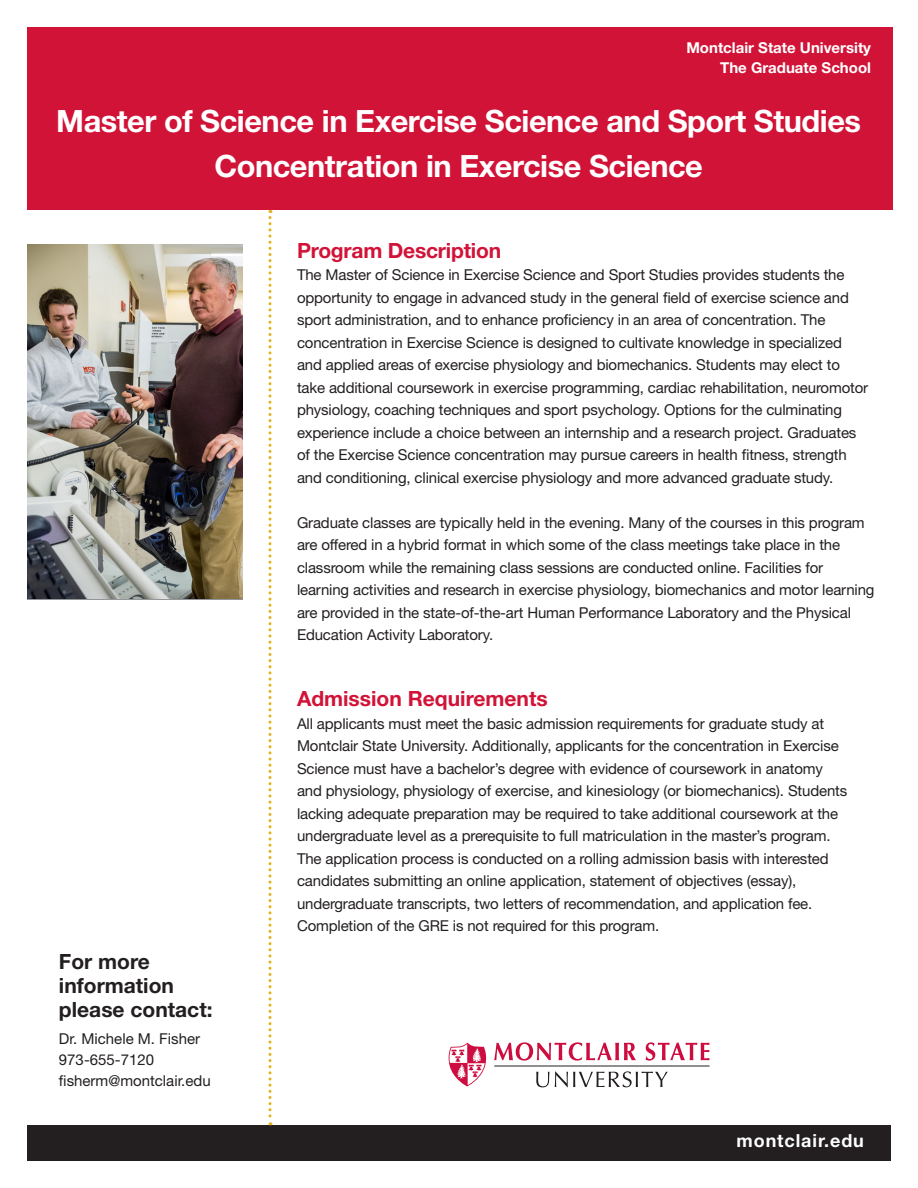
<style>
.page{position:relative;width:918px;height:1188px;background:#fff}
.page>*{position:absolute;margin:0;border:0;box-sizing:border-box;transform-origin:0 0}
.t1{font:700 30.75px/45px "Helvetica Neue LT Pro";letter-spacing:-.015em;color:#fff;text-align:center}
.red_subheads{font:700 21px "Helvetica Neue LT Pro";color:#d11337}
.t2{font:700 21px/24px "Helvetica Neue LT Pro";color:#231f20}
.t3{font:700 18px "Helvetica Neue LT Pro";letter-spacing:.05em;color:#fff}
.t4{font:15px/22.5px "Helvetica Neue LT Pro";letter-spacing:-.01em;color:#231f20}
.t5{font:700 15px "Helvetica Neue LT Pro";color:#fff}
</style>
<div class="page">
<div style="left:27px;top:1126px;width:864px;height:35px;background:#231f20"></div>
<div style="left:27px;top:28px;width:865px;height:182px;background:#d11337"></div>
<svg style="left:268px;top:210px;width:4px;height:915px"></svg>
<svg style="left:449px;top:1043px;width:37px;height:43px"></svg>
<svg style="left:494px;top:1042px;width:142px;height:19px"></svg>
<svg style="left:646px;top:1042px;width:63px;height:19px"></svg>
<svg style="left:536px;top:1072px;width:13px;height:15px"></svg>
<svg style="left:555px;top:1071px;width:113px;height:16px"></svg>
<hr style="left:494px;top:1066px;width:216px;height:1px;background:#231f20">
<img style="left:27px;top:244px;width:216px;height:355px">
<p class="t5" style="left:686px;top:39px;width:186px">Montclair State University</p>
<p class="t5" style="left:720px;top:58px;width:152px">The Graduate School</p>
<p class="t1" style="left:56px;top:98px;width:806px">Master of Science in Exercise Science and Sport Studies<br>Concentration in Exercise Science</p>
<p class="red_subheads" style="left:297px;top:238px;width:206px">Program Description</p>
<p class="t4" style="left:297px;top:264px;width:573px">The Master of Science in Exercise Science and Sport Studies provides students the opportunity to engage in advanced study in the general field of exercise science and sport administration, and to enhance proficiency in an area of concentration. The concentration in Exercise Science is designed to cultivate knowledge in specialized and applied areas of exercise physiology and biomechanics. Students may elect to take additional coursework in exercise programming, cardiac rehabilitation, neuromotor physiology, coaching techniques and sport psychology. Options for the culminating experience include a choice between an internship and a research project. Graduates of the Exercise Science concentration may pursue careers in health fitness, strength and conditioning, clinical exercise physiology and more advanced graduate study.</p>
<p class="t4" style="left:297px;top:511px;width:579px">Graduate classes are typically held in the evening. Many of the courses in this program are offered in a hybrid format in which some of the class meetings take place in the classroom while the remaining class sessions are conducted online. Facilities for learning activities and research in exercise physiology, biomechanics and motor learning are provided in the state-of-the-art Human Performance Laboratory and the Physical Education Activity Laboratory.</p>
<p class="t2" style="left:59px;top:949px;width:155px">For more information please contact:</p>
<p class="t4" style="left:59px;top:1027px;width:143px">Dr. Michele M. Fisher</p>
<p class="t4" style="left:59px;top:1048px;width:97px">973-655-7120</p>
<p class="t4" style="left:59px;top:1069px;width:153px">fisherm@montclair.edu</p>
<p class="red_subheads" style="left:297px;top:686px;width:252px">Admission Requirements</p>
<p class="t4" style="left:297px;top:712px;width:552px">All applicants must meet the basic admission requirements for graduate study at Montclair State University. Additionally, applicants for the concentration in Exercise Science must have a bachelor’s degree with evidence of coursework in anatomy and physiology, physiology of exercise, and kinesiology (or biomechanics). Students lacking adequate preparation may be required to take additional coursework at the undergraduate level as a prerequisite to full matriculation in the master’s program.<br>The application process is conducted on a rolling admission basis with interested candidates submitting an online application, statement of objectives (essay), undergraduate transcripts, two letters of recommendation, and application fee.<br>Completion of the GRE is not required for this program.</p>
<p class="t3" style="left:737px;top:1129px;width:129px">montclair.edu</p>
</div>
